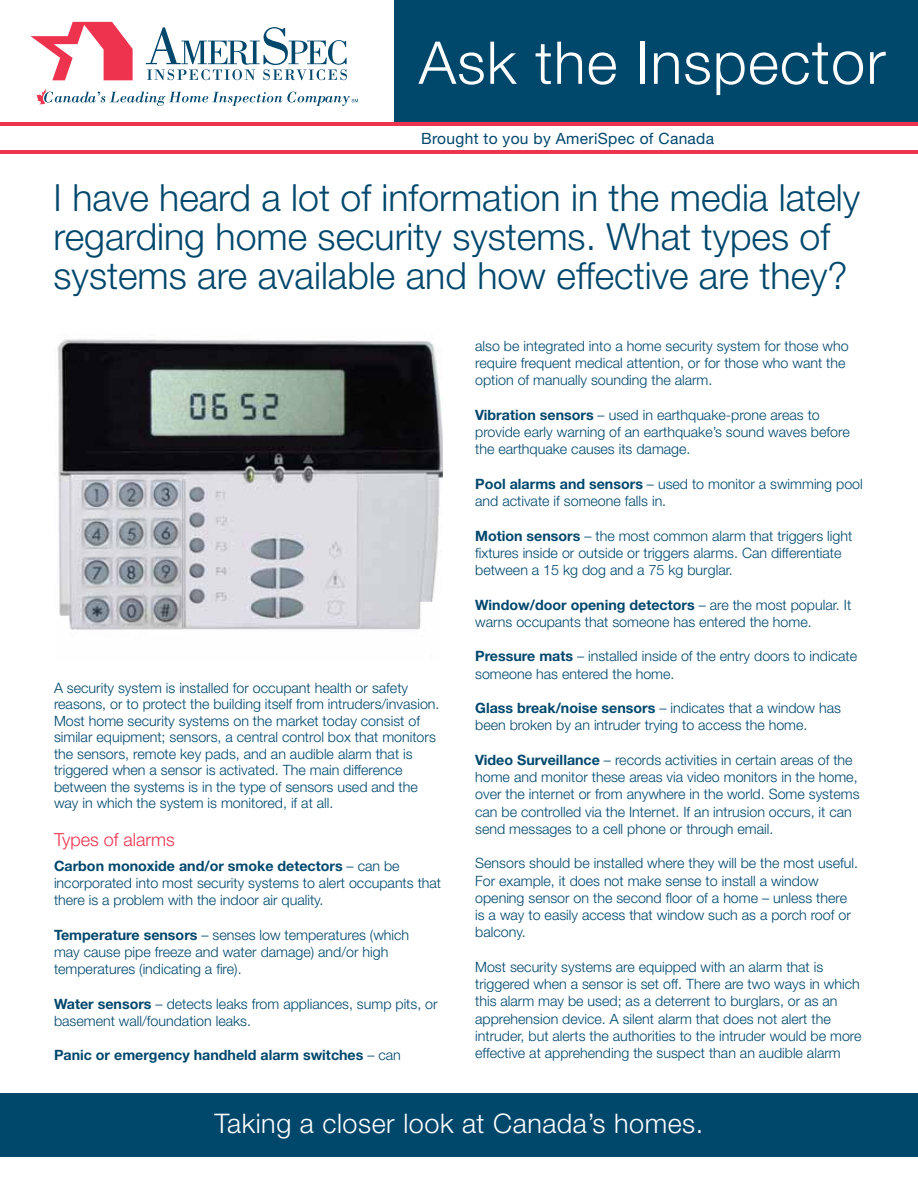
<style>
.page{position:relative;width:918px;height:1188px;background:#fff}
.page>*{position:absolute;margin:0;border:0;box-sizing:border-box;transform-origin:0 0}
.t1{font:300 59.1px "Helvetica Neue";letter-spacing:.02em;color:#fff}
.t2{font:300 37.5px/39px "Helvetica Neue";color:#00476c}
.t3{font:300 27px "Helvetica Neue";letter-spacing:.02em;color:#fff}
.t4{font:300 18px "Helvetica Neue";color:#ee334f}
.t5{font:15.6px "Helvetica Neue";letter-spacing:.02em;color:#00476c}
.t6{font:300 14.25px/17.2px "Helvetica Neue";color:#00476c}
.t7{font:700 14.25px "Helvetica Neue";color:#00476c}
.s1{font-size:61.2px}
.s2{font-weight:700}
.s3{font-weight:300}
</style>
<div class="page">
<div style="left:394px;top:0;width:524px;height:124px;background:#00476c"></div>
<svg style="left:31px;top:22px;width:102px;height:58px"></svg>
<svg style="left:146px;top:27px;width:201px;height:53px"></svg>
<svg style="left:36px;top:88px;width:322px;height:18px"></svg>
<hr style="left:0;top:123px;width:918px;height:3px;background:#ee334f">
<hr style="left:0;top:150px;width:918px;height:3px;background:#ee334f">
<div style="left:0;top:1093px;width:918px;height:63px;background:#00476c"></div>
<img style="left:57px;top:339px;width:386px;height:291px">
<h1 class="t1" style="left:419px;top:27px;width:468px">Ask the Inspec<span class="s1">tor</span></h1>
<p class="t5" style="left:421px;top:129px;width:295px">Brought to you by AmeriSpec of Canada</p>
<h2 class="t2" style="left:54px;top:177px;width:808px">I have heard a lot of information in the media lately regarding home security systems. What types of systems are available and how effective are they?</h2>
<p class="t6" style="left:54px;top:679px;width:387px;line-height:16.5px">A security system is installed for occupant health or safety reasons, or to protect the building itself from intruders/invasion.<br>Most home security systems on the market today consist of similar equipment; sensors, a central control box that monitors the sensors, remote key pads, and an audible alarm that is triggered when a sensor is activated. The main difference between the systems is in the type of sensors used and the way in which the system is monitored, if at all.</p>
<p class="t4" style="left:54px;top:828px;width:122px">Types of alarms</p>
<p class="t6" style="left:54px;top:857px;width:389px"><span class="s2">Carbon monoxide and/or smoke detectors</span> – can be incorporated into most security systems to alert occupants that there is a problem with the indoor air quality.</p>
<p class="t6" style="left:54px;top:926px;width:357px"><span class="s2">Temperature sensors</span> – senses low temperatures (which may cause pipe freeze and water damage) and/or high temperatures (indicating a fire).</p>
<p class="t6" style="left:54px;top:995px;width:385px"><span class="s2">Water sensors</span> – detects leaks from appliances, sump pits, or basement wall/foundation leaks.</p>
<p class="t7" style="left:54px;top:1046px;width:348px">Panic or emergency handheld alarm switches <span class="s3">– can</span></p>
<p class="t6" style="left:475px;top:337px;width:375px">also be integrated into a home security system for those who require frequent medical attention, or for those who want the option of manually sounding the alarm.</p>
<p class="t6" style="left:475px;top:406px;width:376px"><span class="s2">Vibration sensors</span> – used in earthquake-prone areas to provide early warning of an earthquake’s sound waves before the earthquake causes its damage.</p>
<p class="t6" style="left:475px;top:475px;width:389px"><span class="s2">Pool alarms and sensors</span> – used to monitor a swimming pool and activate if someone falls in.</p>
<p class="t6" style="left:475px;top:527px;width:379px"><span class="s2">Motion sensors</span> – the most common alarm that triggers light fixtures inside or outside or triggers alarms. Can differentiate between a 15 kg dog and a 75 kg burglar.</p>
<p class="t6" style="left:475px;top:596px;width:378px"><span class="s2">Window/door opening detectors</span> – are the most popular. It warns occupants that someone has entered the home.</p>
<p class="t6" style="left:475px;top:647px;width:383px"><span class="s2">Pressure mats</span> – installed inside of the entry doors to indicate someone has entered the home.</p>
<p class="t6" style="left:475px;top:699px;width:367px"><span class="s2">Glass break/noise sensors</span> – indicates that a window has been broken by an intruder trying to access the home.</p>
<p class="t6" style="left:475px;top:751px;width:386px"><span class="s2">Video Surveillance</span> – records activities in certain areas of the home and monitor these areas via video monitors in the home, over the internet or from anywhere in the world. Some systems can be controlled via the Internet. If an intrusion occurs, it can send messages to a cell phone or through email.</p>
<p class="t6" style="left:475px;top:854px;width:384px">Sensors should be installed where they will be the most useful.<br>For example, it does not make sense to install a window opening sensor on the second floor of a home – unless there is a way to easily access that window such as a porch roof or balcony.</p>
<p class="t6" style="left:475px;top:958px;width:388px">Most security systems are equipped with an alarm that is triggered when a sensor is set off. There are two ways in which this alarm may be used; as a deterrent to burglars, or as an apprehension device. A silent alarm that does not alert the intruder, but alerts the authorities to the intruder would be more effective at apprehending the suspect than an audible alarm</p>
<h3 class="t3" style="left:215px;top:1107px;width:490px">Taking a closer look at Canada’s homes.</h3>
</div>
